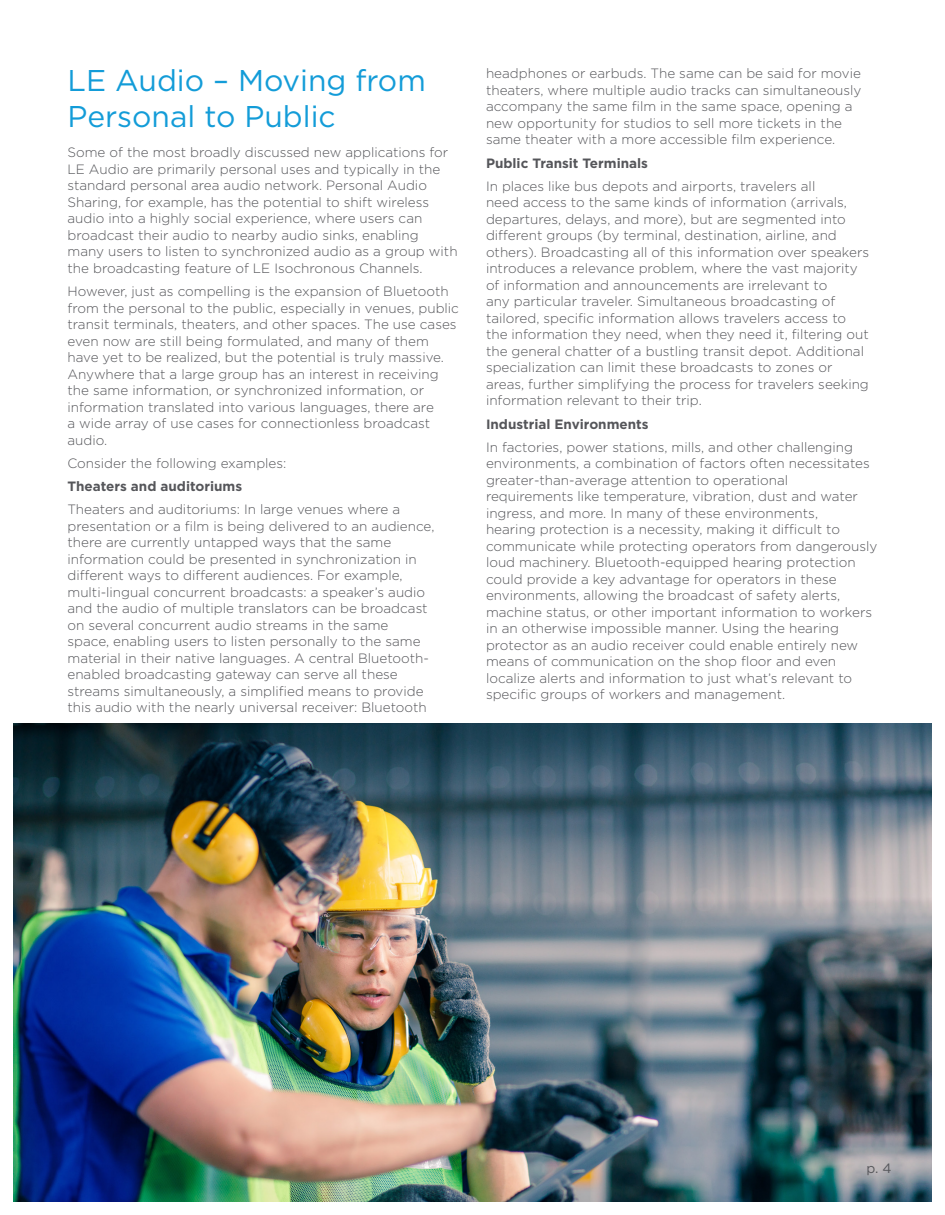
<style>
.page{position:relative;width:945px;height:1215px;background:#fff}
.page>*{position:absolute;margin:0;border:0;box-sizing:border-box;transform-origin:0 0}
.H1___Blue___Left{font:30px/36px "Gotham";color:#139cd8}
.t1{font:300 13.5px/16.5px "Gotham";color:#55565a}
.t2{font:700 13.5px "Gotham";color:#55565a}
.t3{font:13.5px "Gotham";color:#55565a}
</style>
<div class="page">
<img style="left:14px;top:723px;width:918px;height:479px">
<p class="H1___Blue___Left" style="left:68px;top:62px;width:360px">LE Audio – Moving from<br>Personal to Public</p>
<p class="t1" style="left:68px;top:144px;width:392px">Some of the most broadly discussed new applications for LE Audio are primarily personal uses and typically in the standard personal area audio network. Personal Audio Sharing, for example, has the potential to shift wireless audio into a highly social experience, where users can broadcast their audio to nearby audio sinks, enabling many users to listen to synchronized audio as a group with the broadcasting feature of LE Isochronous Channels.</p>
<p class="t1" style="left:68px;top:283px;width:393px">However, just as compelling is the expansion of Bluetooth from the personal to the public, especially in venues, public transit terminals, theaters, and other spaces. The use cases even now are still being formulated, and many of them have yet to be realized, but the potential is truly massive.<br>Anywhere that a large group has an interest in receiving the same information, or synchronized information, or information translated into various languages, there are<br>a wide array of use cases for connectionless broadcast audio.</p>
<p class="t1" style="left:68px;top:455px;width:220px">Consider the following examples:</p>
<p class="t2" style="left:68px;top:478px;width:176px">Theaters and auditoriums</p>
<p class="t1" style="left:68px;top:501px;width:368px">Theaters and auditoriums: In large venues where a presentation or a film is being delivered to an audience, there are currently untapped ways that the same information could be presented in synchronization in different ways to different audiences. For example, multi-lingual concurrent broadcasts: a speaker’s audio and the audio of multiple translators can be broadcast on several concurrent audio streams in the same<br>space, enabling users to listen personally to the same material in their native languages. A central Bluetooth&shy;enabled broadcasting gateway can serve all these streams simultaneously, a simplified means to provide this audio with the nearly universal receiver: Bluetooth</p>
<p class="t1" style="left:486px;top:65px;width:377px">headphones or earbuds. The same can be said for movie theaters, where multiple audio tracks can simultaneously accompany the same film in the same space, opening a new opportunity for studios to sell more tickets in the same theater with a more accessible film experience.</p>
<p class="t2" style="left:486px;top:154px;width:164px">Public Transit Terminals</p>
<p class="t1" style="left:486px;top:177px;width:385px">In places like bus depots and airports, travelers all<br>need access to the same kinds of information (arrivals, departures, delays, and more), but are segmented into different groups (by terminal, destination, airline, and others). Broadcasting all of this information over speakers introduces a relevance problem, where the vast majority of information and announcements are irrelevant to<br>any particular traveler. Simultaneous broadcasting of tailored, specific information allows travelers access to the information they need, when they need it, filtering out the general chatter of a bustling transit depot. Additional specialization can limit these broadcasts to zones or areas, further simplifying the process for travelers seeking information relevant to their trip.</p>
<p class="t2" style="left:486px;top:415px;width:164px">Industrial Environments</p>
<p class="t1" style="left:486px;top:438px;width:393px">In factories, power stations, mills, and other challenging environments, a combination of factors often necessitates greater-than-average attention to operational requirements like temperature, vibration, dust and water ingress, and more. In many of these environments,<br>hearing protection is a necessity, making it difficult to communicate while protecting operators from dangerously loud machinery. Bluetooth-equipped hearing protection could provide a key advantage for operators in these environments, allowing the broadcast of safety alerts, machine status, or other important information to workers in an otherwise impossible manner. Using the hearing protector as an audio receiver could enable entirely new means of communication on the shop floor and even localize alerts and information to just what’s relevant to specific groups of workers and management.</p>
<p class="t3" style="left:866px;top:1159px;width:27px">p. 4</p>
</div>
